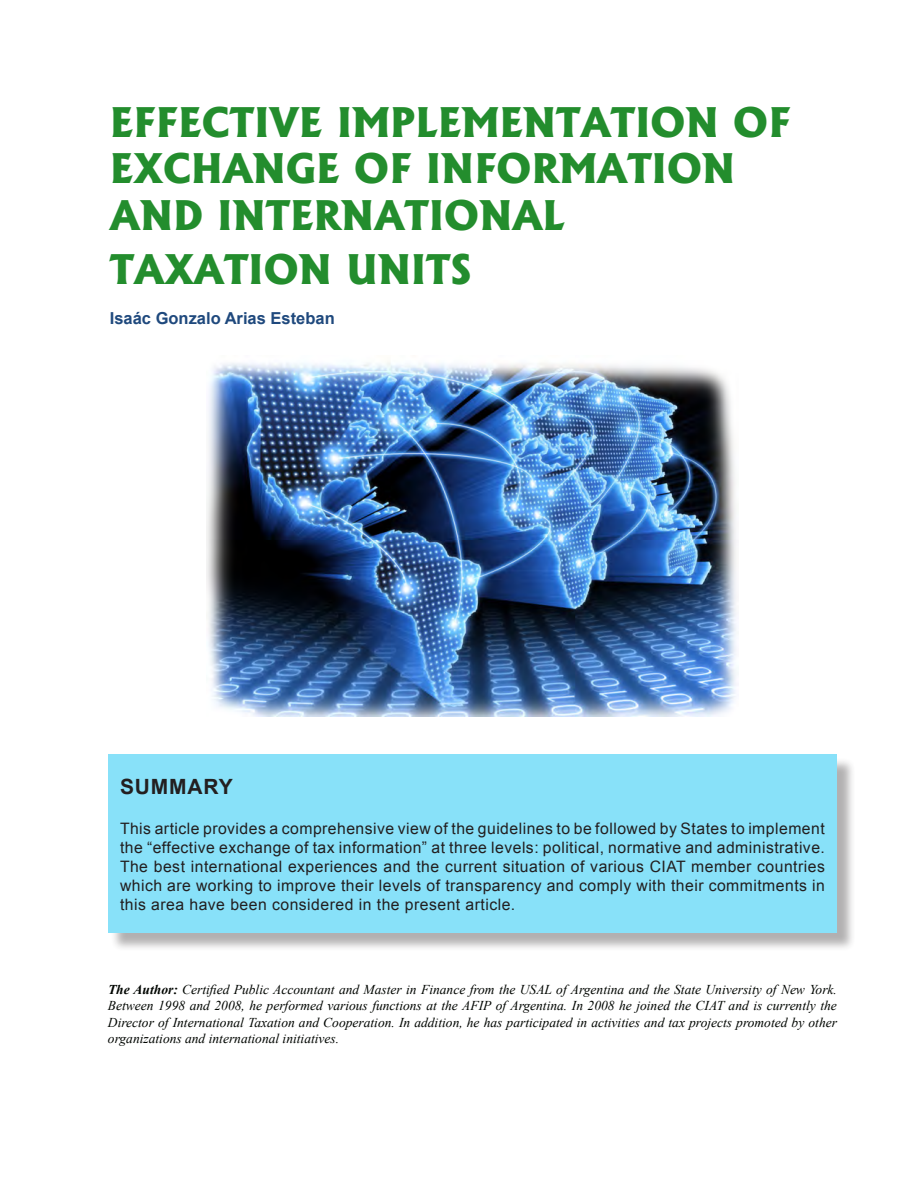
<style>
.page{position:relative;width:918px;height:1188px;background:#fff}
.page>*{position:absolute;margin:0;border:0;box-sizing:border-box;transform-origin:0 0}
.titulo_de_articulo{font:800 39px/46.8px "Albertus";color:#238d2d}
.resumen{font:700 21px "Arial";letter-spacing:.04em;color:#231f20}
.Texto_independiente{font:700 16.5px "Arial";color:#1f497d}
.parrafo{font:15.75px/18.9px "Arial";letter-spacing:.03em;color:#231f20;text-align:justify}
.datos_autor{font:italic 13.5px/16.2px "Times New Roman";color:#000500;text-align:justify}
.s1{font-weight:700}
</style>
<div class="page">
<div style="left:110px;top:757px;width:746px;height:194px;background:#231f20;opacity:.75"></div>
<div style="left:108px;top:755px;width:729px;height:178px;background:#88e1f9"></div>
<img style="left:207px;top:363px;width:530px;height:353px">
<p class="titulo_de_articulo" style="left:110px;top:98px;width:682px">EFFECTIVE IMPLEMENTATION OF<br>EXCHANGE OF INFORMATION<br>AND INTERNATIONAL</p>
<p class="titulo_de_articulo" style="left:110px;top:246px;width:363px">TAXATION UNITS</p>
<p class="Texto_independiente" style="left:110px;top:307px;width:226px">Isaác Gonzalo Arias Esteban</p>
<p class="resumen" style="left:120px;top:772px;width:114px">SUMMARY</p>
<p class="parrafo" style="left:120px;top:819px;width:706px">This article provides a comprehensive view of the guidelines to be followed by States to implement the “effective exchange of tax information” at three levels: political, normative and administrative.<br>The best international experiences and the current situation of various CIAT member countries which are working to improve their levels of transparency and comply with their commitments in this area have been considered in the present article.</p>
<p class="datos_autor" style="left:108px;top:981px;width:731px"><span class="s1">The Author:</span> Certified Public Accountant and Master in Finance from the USAL of Argentina and the State University of New York.<br>Between 1998 and 2008, he performed various functions at the AFIP of Argentina. In 2008 he joined the CIAT and is currently the Director of International Taxation and Cooperation. In addition, he has participated in activities and tax projects promoted by other organizations and international initiatives.</p>
</div>
